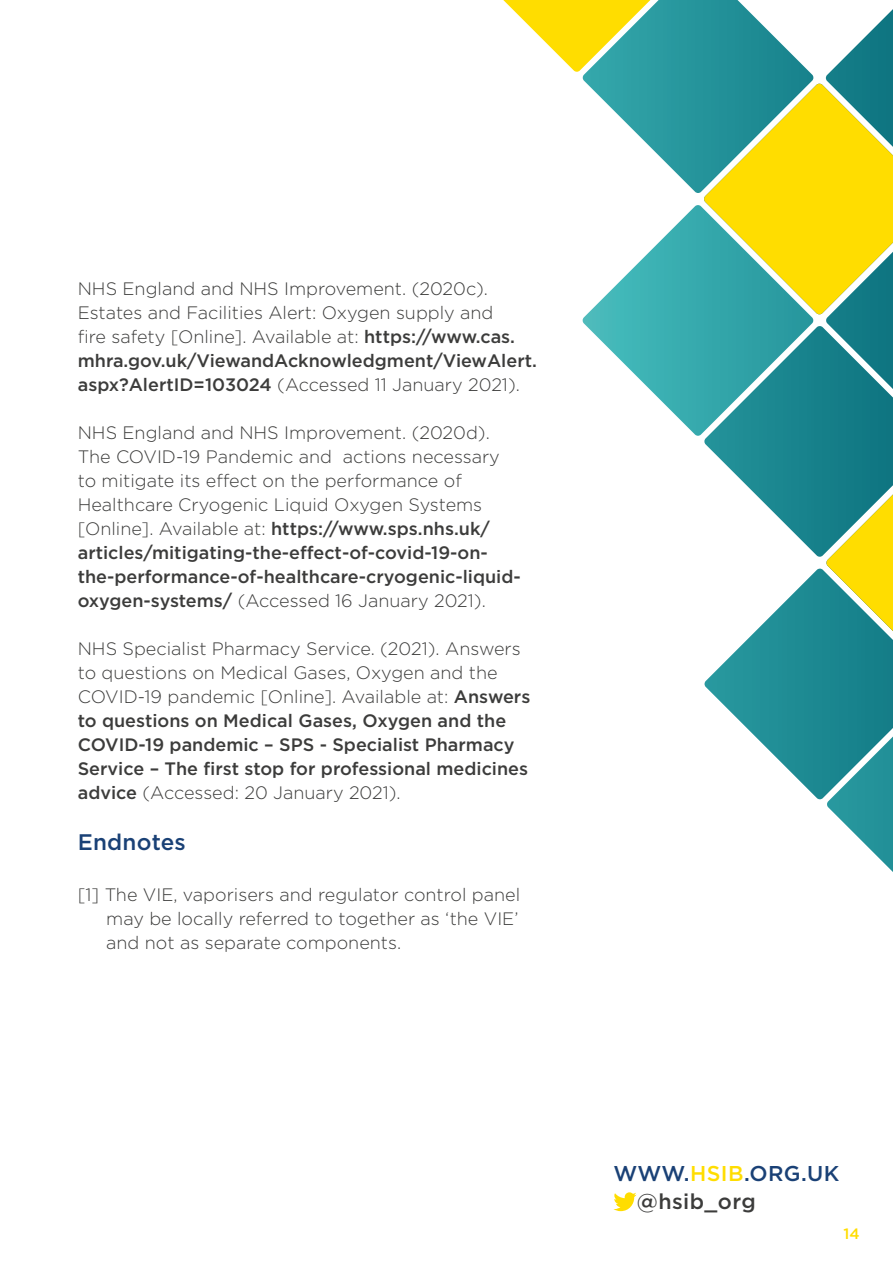
<style>
.page{position:relative;width:893px;height:1263px;background:#fff}
.page>*{position:absolute;margin:0;border:0;box-sizing:border-box;transform-origin:0 0}
.t1{font:500 22.5px "Gotham";letter-spacing:.01em;color:#1a4176}
.t2{font:500 21.45px/27.6px "Gotham";letter-spacing:.02em;color:#1a4176}
.t3{font:300 18px/24px "Gotham";color:#3c3c3b}
.t4{font:500 15px "Gotham";color:#fd0}
.s1{font-weight:500}
.s2{color:#fd0}
.s3{color:#3c3c3b}
</style>
<div class="page">
<svg style="left:613px;top:1192px;width:24px;height:19px"></svg>
<svg style="left:503px;top:0;width:390px;height:872px"></svg>
<p class="t3" style="left:78px;top:276px;width:461px">NHS England and NHS Improvement. (2020c).<br>Estates and Facilities Alert: Oxygen supply and<br>fire safety [Online]. Available at: <span class="s1">https://www.cas. mhra.gov.uk/ViewandAcknowledgment/ViewAlert. aspx?AlertID=103024</span> (Accessed 11 January 2021).</p>
<p class="t3" style="left:78px;top:420px;width:445px">NHS England and NHS Improvement. (2020d).<br>The COVID-19 Pandemic and actions necessary to mitigate its effect on the performance of Healthcare Cryogenic Liquid Oxygen Systems [Online]. Available at: <span class="s1">https://www.sps.nhs.uk/ articles/mitigating-the-effect-of-covid-19-on&shy;the-performance-of-healthcare-cryogenic-liquid&shy;oxygen-systems/</span> (Accessed 16 January 2021).</p>
<p class="t3" style="left:78px;top:636px;width:454px">NHS Specialist Pharmacy Service. (2021). Answers to questions on Medical Gases, Oxygen and the COVID-19 pandemic [Online]. Available at: <span class="s1">Answers to questions on Medical Gases, Oxygen and the COVID-19 pandemic – SPS - Specialist Pharmacy Service – The first stop for professional medicines advice</span> (Accessed: 20 January 2021).</p>
<p class="t1" style="left:78px;top:827px;width:110px">Endnotes</p>
<p class="t3" style="left:106px;top:882px;width:415px;text-align:justify;text-indent:-28px">[1] The VIE, vaporisers and regulator control panel may be locally referred to together as ‘the VIE’ and not as separate components.</p>
<p class="t2" style="left:637px;top:1160px;width:204px;text-indent:-24px">WWW.<span class="s2">HSIB</span>.ORG.UK <span class="s3">@hsib_org</span></p>
<p class="t4" style="left:843px;top:1224px;width:18px">14</p>
</div>
